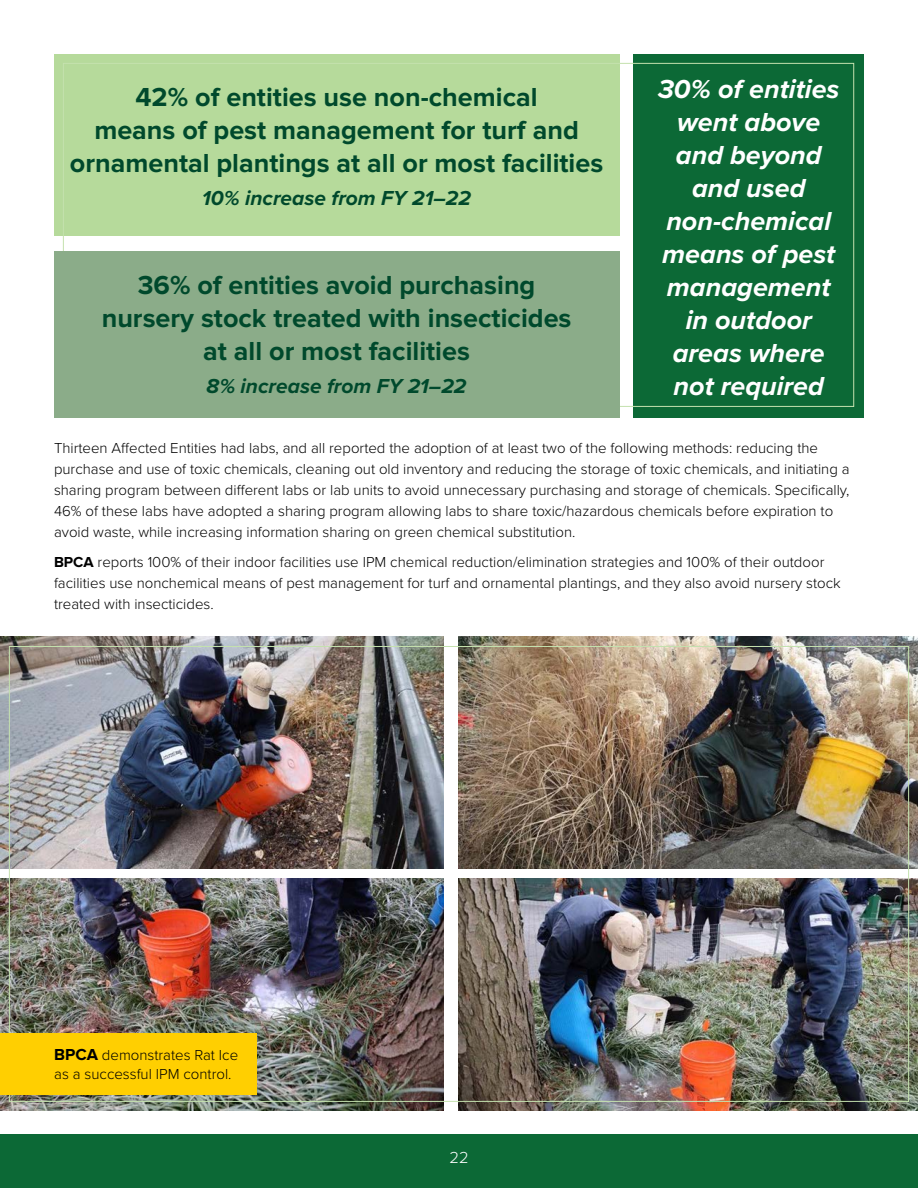
<style>
.page{position:relative;width:918px;height:1188px;background:#fff}
.page>*{position:absolute;margin:0;border:0;box-sizing:border-box;transform-origin:0 0}
.t1{font:700 27px/33px "Proxima Nova";color:#00492c;text-align:center}
.t2{font:italic 700 27px/33px "Proxima Nova";color:#fff;text-align:center}
.t3{font:italic 700 21px "Proxima Nova";color:#00492c}
.t4{font:300 16.5px "Proxima Nova";color:#fff}
.t5{font:300 15px/21px "Proxima Nova";color:#000}
.s1{font-weight:700}
.s2{font-weight:700;font-size:16.5px}
</style>
<div class="page">
<div style="left:54px;top:54px;width:565px;height:182px;background:#b6da9b"></div>
<div style="left:634px;top:54px;width:230px;height:364px;background:#0c6936"></div>
<div style="left:54px;top:251px;width:565px;height:167px;background:#8bac89"></div>
<img style="left:0;top:636px;width:444px;height:233px">
<img style="left:0;top:878px;width:444px;height:233px">
<img style="left:458px;top:636px;width:460px;height:233px">
<img style="left:458px;top:878px;width:460px;height:233px">
<div style="left:0;top:1034px;width:256px;height:61px;background:#ffcf01"></div>
<div style="left:0;top:1135px;width:918px;height:53px;background:#0c6936"></div>
<p class="t1" style="left:70px;top:81px;width:535px">42% of entities use non-chemical<br>means of pest management for turf and ornamental plantings at all or most facilities</p>
<p class="t3" style="left:202px;top:182px;width:270px">10% increase from FY 21–22</p>
<p class="t1" style="left:102px;top:270px;width:471px">36% of entities avoid purchasing nursery stock treated with insecticides at all or most facilities</p>
<p class="t3" style="left:207px;top:371px;width:261px">8% increase from FY 21–22</p>
<p class="t2" style="left:658px;top:72px;width:183px">30% of entities went above and beyond and used non-chemical means of pest management in outdoor areas where not required</p>
<p class="t5" style="left:54px;top:437px;width:797px">Thirteen Afected Entities had labs, and all reported the adoption of at least two of the following methods: reducing the purchase and use of toxic chemicals, cleaning out old inventory and reducing the storage of toxic chemicals, and initiating a sharing program between diferent labs or lab units to avoid unnecessary purchasing and storage of chemicals. Specifcally, 46% of these labs have adopted a sharing program allowing labs to share toxic/hazardous chemicals before expiration to avoid waste, while increasing information sharing on green chemical substitution.</p>
<p class="t5" style="left:54px;top:551px;width:788px"><span class="s1">BPCA</span> reports 100% of their indoor facilities use IPM chemical reduction/elimination strategies and 100% of their outdoor facilities use nonchemical means of pest management for turf and ornamental plantings, and they also avoid nursery stock treated with insecticides.</p>
<p class="t5" style="left:54px;top:1044px;width:185px;line-height:19.5px"><span class="s2">BPCA</span> demonstrates Rat Ice as a successful IPM control.</p>
<p class="t4" style="left:449px;top:1145px;width:21px">22</p>
</div>
